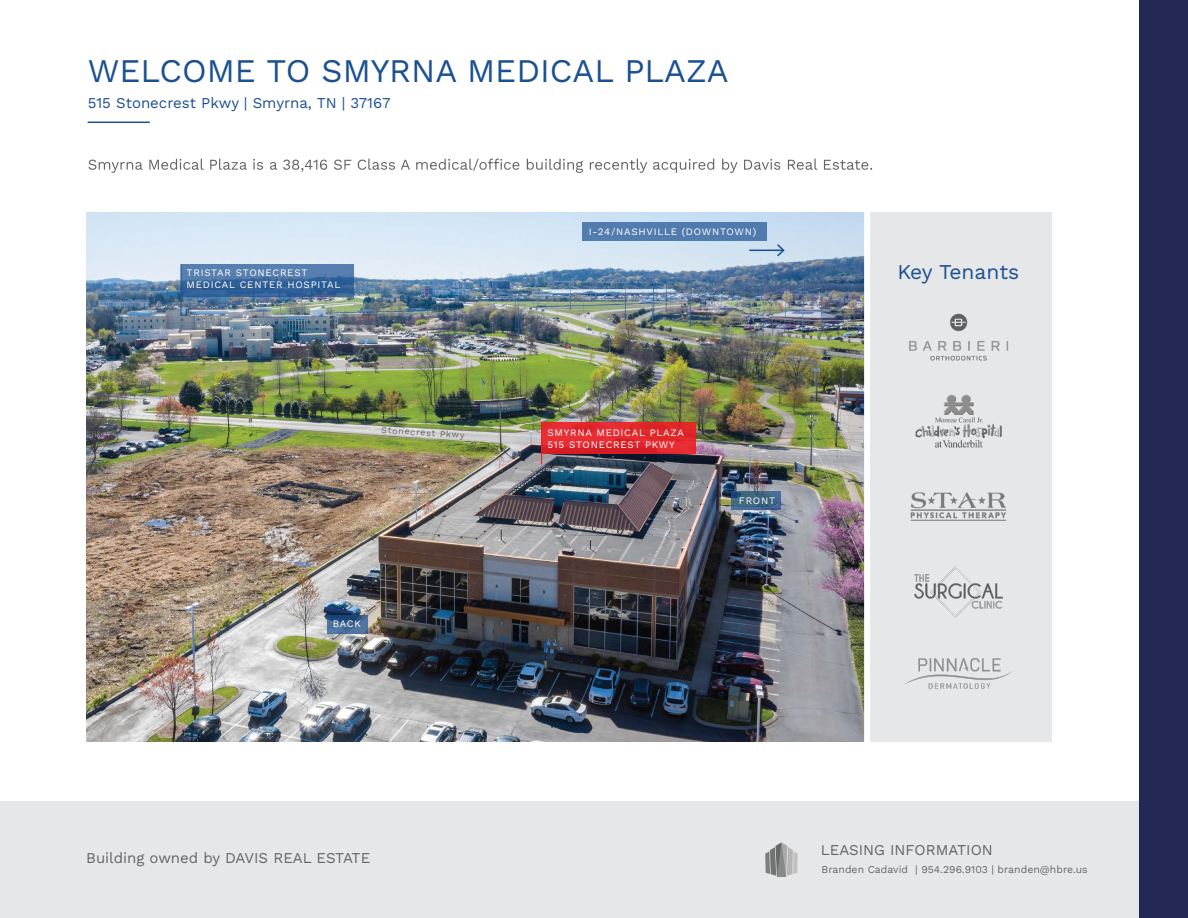
<style>
.page{position:relative;width:1188px;height:918px;background:#fff}
.page>*{position:absolute;margin:0;border:0;box-sizing:border-box;transform-origin:0 0}
.t1{font:33px "Work Sans";color:#1b5091}
.t2{font:21px "Work Sans";letter-spacing:-.005em;color:#1b5091}
.t3{font:15px "Work Sans";color:#646566}
.t4{font:15px "Work Sans";color:#1b5091}
.t5{font:10.5px "Work Sans";color:#656768}
.t6{font:9.9px/11.9px "Work Sans";letter-spacing:.075em;color:#fff}
.t7{font:9px "Work Sans";color:#646566}
.s1{color:#646566}
</style>
<div class="page">
<div style="left:867px;top:212px;width:184px;height:529px;background:#e6e7e8"></div>
<img style="left:86px;top:212px;width:778px;height:529px">
<hr style="left:181px;top:264px;width:1px;height:52px;background:#1b5091">
<svg style="left:88px;top:159px;width:784px;height:14px"></svg>
<hr style="left:88px;top:122px;width:62px;height:1px;background:#1b5091">
<svg style="left:181px;top:264px;width:173px;height:32px;background:#416da1"></svg>
<hr style="left:541px;top:422px;width:1px;height:42px;background:#ed1d24">
<div style="left:542px;top:422px;width:154px;height:32px;background:linear-gradient(to right,#e2272f,#e1272a)"></div>
<div style="left:582px;top:223px;width:184px;height:18px;background:#517cae"></div>
<hr style="left:749px;top:250px;width:34px;height:1px;background:#1b5091">
<svg style="left:777px;top:244px;width:8px;height:12px"></svg>
<img style="left:905px;top:658px;width:107px;height:31px">
<img style="left:915px;top:566px;width:88px;height:52px">
<img style="left:911px;top:492px;width:96px;height:29px">
<img style="left:915px;top:394px;width:87px;height:54px">
<img style="left:909px;top:313px;width:100px;height:48px">
<svg style="left:327px;top:615px;width:41px;height:19px"></svg>
<svg style="left:732px;top:491px;width:49px;height:19px"></svg>
<div style="left:864px;top:200px;width:6px;height:556px;background:#fff"></div>
<div style="left:0;top:801px;width:1188px;height:117px;background:#e6e7e8"></div>
<svg style="left:765px;top:842px;width:33px;height:35px"></svg>
<div style="left:1139px;top:0;width:49px;height:918px;background:#232954"></div>
<h1 class="t1" style="left:88px;top:46px;width:642px">WELCOME TO SMYRNA MEDICAL PLAZA</h1>
<h3 class="t4" style="left:88px;top:92px;width:304px">515 Stonecrest Pkwy | Smyrna, TN | 37167</h3>
<p class="t6" style="left:187px;top:267px;width:155px">TRISTAR STONECREST<br>MEDICAL CENTER HOSPITAL</p>
<p class="t7" style="left:382px;top:423px;width:85px;rotate:4deg">Stonecrest Pkwy</p>
<p class="t6" style="left:333px;top:617px;width:30px">BACK</p>
<p class="t6" style="left:589px;top:225px;width:169px">I-24/NASHVILLE (DOWNTOWN)</p>
<p class="t6" style="left:547px;top:426px;width:138px">SMYRNA MEDICAL PLAZA<br>515 STONECREST PKWY</p>
<p class="t6" style="left:739px;top:494px;width:38px">FRONT</p>
<h2 class="t2" style="left:897px;top:256px;width:123px">Key Tenants</h2>
<h3 class="t3" style="left:86px;top:847px;width:286px">Building owned by DAVIS REAL ESTATE</h3>
<h3 class="t3" style="left:821px;top:839px;width:174px">LEASING INFORMATION</h3>
<p class="t5" style="left:822px;top:862px;width:268px">Branden Cadavid <span class="s1">|</span> 954.296.9103 <span class="s1">|</span> branden@hbre.us</p>
</div>
